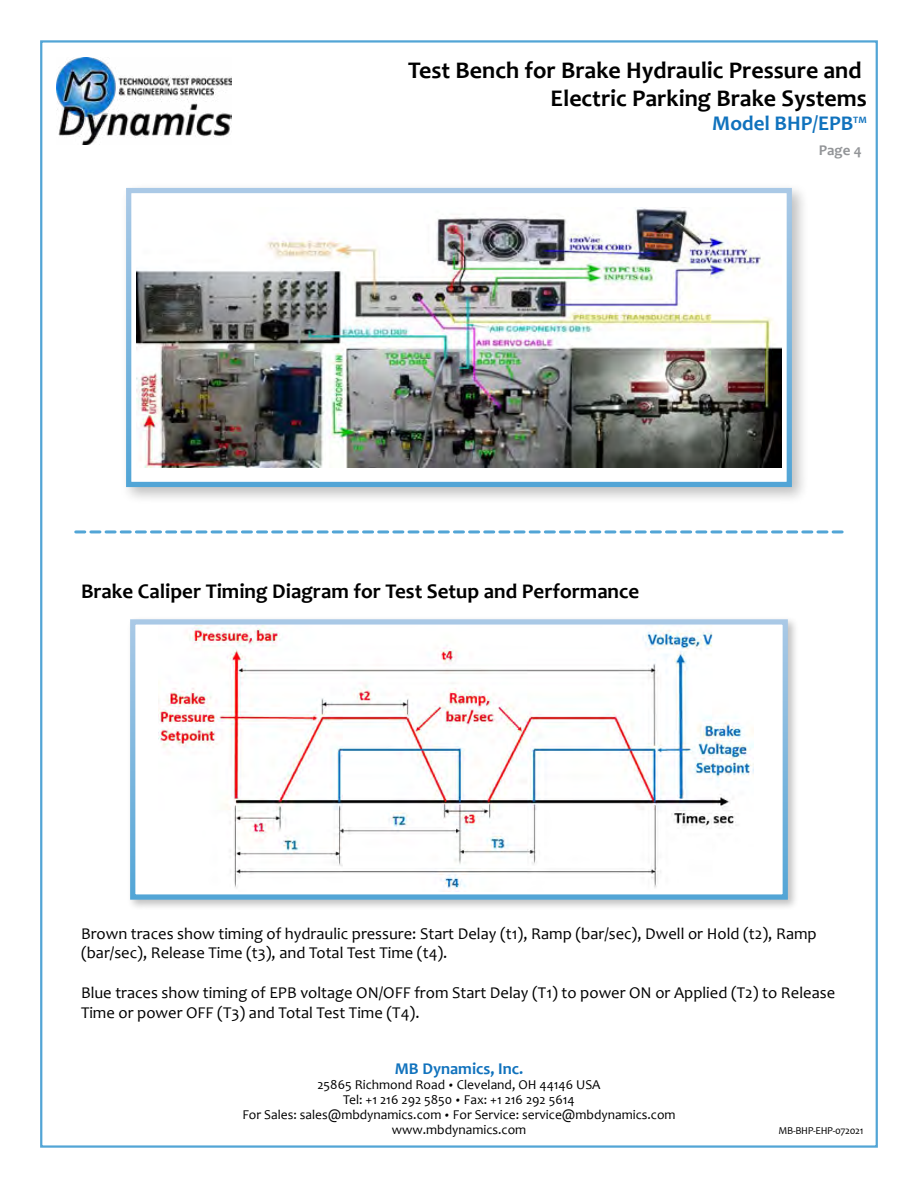
<style>
.page{position:relative;width:918px;height:1188px;background:#fff}
.page>*{position:absolute;margin:0;border:0;box-sizing:border-box;transform-origin:0 0}
.t1{font:700 24px "Candara";color:#000}
.t2{font:700 21px "Candara";color:#000}
.t3{font:700 21px "Candara";color:#1072bd}
.t4{font:16.5px/19.8px "Candara";color:#000}
.t5{font:700 16.5px "Candara";color:#1072bd}
.t6{font:700 15px "Candara";color:#939598}
.t7{font:13.5px "Candara";color:#000}
.t8{font:10.5px "Candara";letter-spacing:-.03em;color:#000}
.s1{font-size:22.5px}
</style>
<div class="page">
<img style="left:56px;top:57px;width:175px;height:88px">
<div style="left:120px;top:181px;width:690px;height:323px;background:#000;opacity:.25"></div>
<img style="left:123px;top:185px;width:672px;height:305px">
<svg style="left:76px;top:530px;width:766px;height:3px"></svg>
<div style="left:127px;top:616px;width:672px;height:295px;background:#000;opacity:.25"></div>
<svg style="left:133px;top:622px;width:652px;height:275px"></svg>
<img style="left:158px;top:625px;width:595px;height:264px">
<p class="t1" style="left:408px;top:55px;width:455px">Test Bench for Brake Hydraulic Pressure and</p>
<p class="t1" style="left:550px;top:83px;width:318px">Electric Parking Brake Systems</p>
<p class="t3" style="left:712px;top:110px;width:156px">Model BHP/EPB<sup>TM</sup></p>
<p class="t2" style="left:81px;top:578px;width:560px">Brake Caliper Timing Diagram for Test Setup and Performance</p>
<p class="t6" style="left:819px;top:141px;width:44px">Page 4</p>
<p class="t4" style="left:81px;top:923px;width:737px">Brown traces show timing of hydraulic pressure: Start Delay (t1), Ramp (bar/sec), Dwell or Hold (t2), Ramp (bar/sec), Release Time (t3), and Total Test Time (t4).</p>
<p class="t4" style="left:81px;top:983px;width:756px">Blue traces show timing of EPB voltage ON/OFF from Start Delay (T1) to power ON or Applied (T2) to Release<br>Time or power OFF (T3) and Total Test Time (T4).</p>
<p class="t5" style="left:395px;top:1058px;width:130px">MB Dynamics, Inc.</p>
<p class="t7" style="left:317px;top:1076px;width:285px">25865 Richmond Road <span class="s1">·</span> Cleveland, OH 44146 USA</p>
<p class="t7" style="left:343px;top:1091px;width:233px">Tel: +1 216 292 5850 <span class="s1">·</span> Fax: +1 216 292 5614</p>
<p class="t7" style="left:242px;top:1106px;width:435px">For Sales: sales@mbdynamics.com <span class="s1">·</span> For Service: service@mbdynamics.com</p>
<p class="t7" style="left:392px;top:1121px;width:136px">www.mbdynamics.com</p>
<p class="t8" style="left:779px;top:1124px;width:86px">MB-BHP-EHP-072021</p>
</div>
